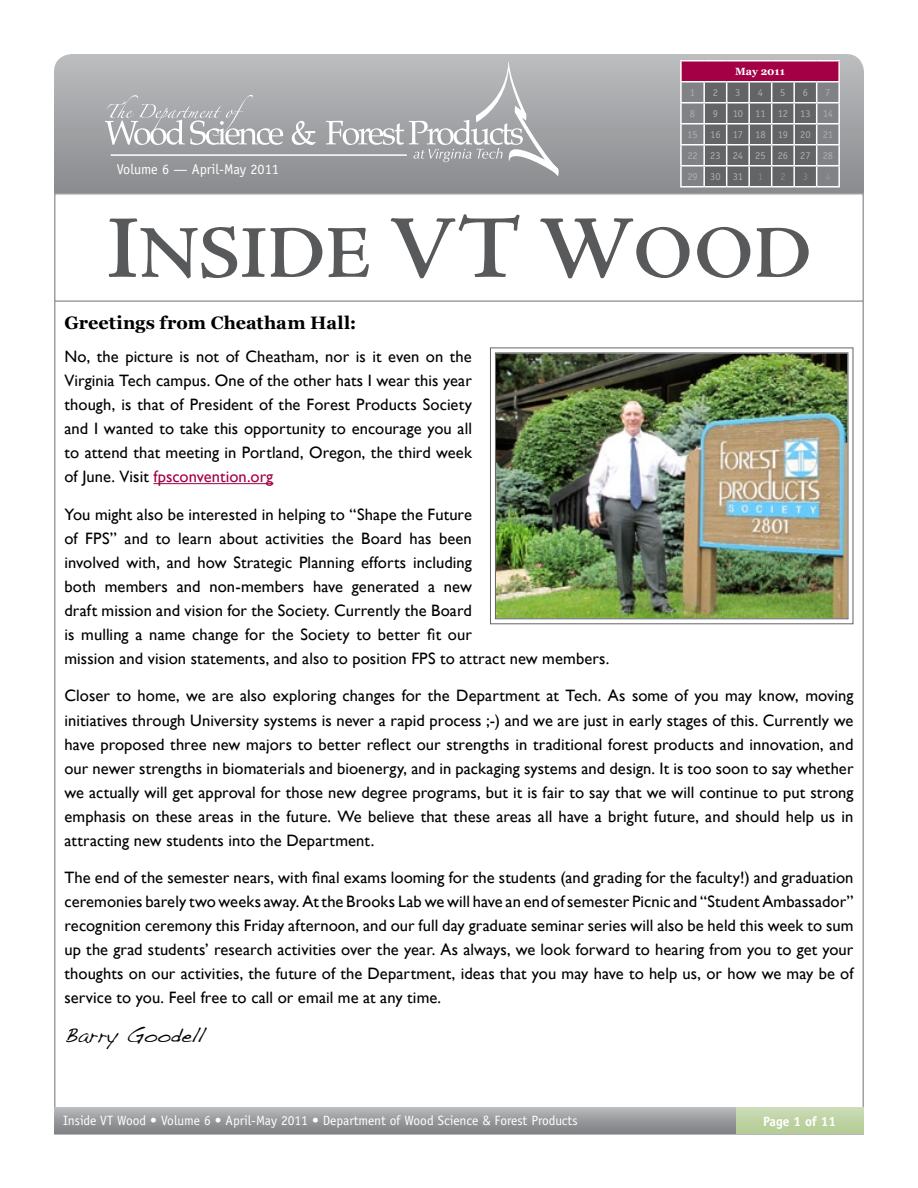
<style>
.page{position:relative;width:918px;height:1188px;background:#fff}
.page>*{position:absolute;margin:0;border:0;box-sizing:border-box;transform-origin:0 0}
.t1{font:600 75px "Adobe Jenson Pro";color:#58595b}
.t2{font:21px "Handwriting Dakota";letter-spacing:.02em;color:#000}
.t3{font:700 18px "Georgia";letter-spacing:.005em;color:#000}
.t4{font:16.5px/24px "Gill Sans";letter-spacing:.005em;color:#000;text-align:justify}
.t5{font:14.25px "Officina Sans";color:#fff}
.t6{font:13.5px "Officina Sans";color:#fff}
.t7{font:700 13.5px "Officina Sans";color:#fff}
.t8{font:10.5px/21px "Officina Sans";color:#acaeb1;text-align:justify}
.t9{font:700 10.5px "Georgia";color:#fff}
.t10{font:10.5px "Officina Sans";color:#87898c}
.s1{font-size:90px}
.s2{color:#a30046}
</style>
<div class="page">
<hr style="left:154px;top:483px;width:119px;height:1px;background:#a30046">
<img style="left:490px;top:347px;width:364px;height:278px">
<div style="left:495px;top:352px;width:354px;height:267px;border:1px solid #636466"></div>
<svg style="left:736px;top:1107px;width:128px;height:27px;background:#bfd3a4"></svg>
<svg style="left:54px;top:1107px;width:682px;height:27px;background:#999b9e"></svg>
<svg style="left:54px;top:54px;width:810px;height:139px;background:#a1a3a5"></svg>
<svg style="left:105px;top:95px;width:178px;height:50px;background:#b3b5b7"></svg>
<svg style="left:292px;top:121px;width:24px;height:24px"></svg>
<svg style="left:326px;top:62px;width:232px;height:114px;background:#acaeb0"></svg>
<hr style="left:111px;top:154px;width:296px;height:2px;background:#fff">
<div style="left:54px;top:193px;width:810px;height:109px;border:2px solid #9d9fa2"></div>
<hr style="left:680px;top:60px;width:24px;height:2px;background:#fff">
<hr style="left:704px;top:60px;width:23px;height:2px;background:#fff">
<hr style="left:727px;top:60px;width:22px;height:2px;background:#fff">
<hr style="left:749px;top:60px;width:23px;height:2px;background:#fff">
<hr style="left:772px;top:60px;width:22px;height:2px;background:#fff">
<hr style="left:794px;top:60px;width:23px;height:2px;background:#fff">
<hr style="left:817px;top:60px;width:23px;height:2px;background:#fff">
<hr style="left:680px;top:186px;width:24px;height:2px;background:#fff">
<hr style="left:704px;top:186px;width:23px;height:2px;background:#fff">
<hr style="left:727px;top:186px;width:22px;height:2px;background:#fff">
<hr style="left:749px;top:186px;width:23px;height:2px;background:#fff">
<hr style="left:772px;top:186px;width:22px;height:2px;background:#fff">
<hr style="left:794px;top:186px;width:23px;height:2px;background:#fff">
<hr style="left:817px;top:186px;width:23px;height:2px;background:#fff">
<svg style="left:680px;top:62px;width:160px;height:125px;background:#856d7a"></svg>
<hr style="left:704px;top:144px;width:23px;height:2px;background:#fff">
<hr style="left:727px;top:144px;width:22px;height:2px;background:#fff">
<hr style="left:749px;top:144px;width:23px;height:2px;background:#fff">
<hr style="left:772px;top:144px;width:22px;height:2px;background:#fff">
<hr style="left:794px;top:144px;width:23px;height:2px;background:#fff">
<hr style="left:704px;top:102px;width:23px;height:2px;background:#fff">
<hr style="left:727px;top:102px;width:22px;height:2px;background:#fff">
<hr style="left:749px;top:102px;width:23px;height:2px;background:#fff">
<hr style="left:772px;top:102px;width:22px;height:2px;background:#fff">
<hr style="left:794px;top:102px;width:23px;height:2px;background:#fff">
<p class="t9" style="left:735px;top:65px;width:51px">May 2011</p>
<p class="t8" style="left:690px;top:82px;width:7px">1</p>
<p class="t8" style="left:713px;top:82px;width:7px">2</p>
<p class="t8" style="left:735px;top:82px;width:7px">3</p>
<p class="t8" style="left:758px;top:82px;width:7px">4</p>
<p class="t8" style="left:780px;top:82px;width:7px">5</p>
<p class="t8" style="left:803px;top:82px;width:7px">6</p>
<p class="t8" style="left:825px;top:82px;width:7px">7</p>
<p class="t8" style="left:690px;top:103px;width:7px">8</p>
<p class="t8" style="left:713px;top:103px;width:7px">9</p>
<p class="t8" style="left:687px;top:103px;width:147px;text-indent:45px">10 11 12 13 14<br>15 16 17 18 19 20 21<br>22 23 24 25 26 27 28<br>29 30 31</p>
<p class="t5" style="left:117px;top:161px;width:164px">Volume 6 — April-May 2011</p>
<h1 class="t1" style="left:106px;top:211px;width:707px"><span class="s1">I</span>NSIDE <span class="s1">VT W</span>OOD</h1>
<p class="t10" style="left:758px;top:170px;width:7px">1</p>
<p class="t10" style="left:780px;top:170px;width:7px">2</p>
<p class="t10" style="left:803px;top:170px;width:7px">3</p>
<p class="t3" style="left:64px;top:312px;width:293px">Greetings from Cheatham Hall:</p>
<p class="t4" style="left:64px;top:345px;width:409px">No, the picture is not of Cheatham, nor is it even on the Virginia Tech campus. One of the other hats I wear this year though, is that of President of the Forest Products Society and I wanted to take this opportunity to encourage you all to attend that meeting in Portland, Oregon, the third week of June. Visit <span class="s2">fpsconvention.org</span></p>
<p class="t4" style="left:64px;top:502px;width:546px;text-align:left">You might also be interested in helping to “Shape the Future<br>of FPS” and to learn about activities the Board has been<br>involved with, and how Strategic Planning efforts including<br>both members and non-members have generated a new<br>draft mission and vision for the Society. Currently the Board<br>is mulling a name change for the Society to better fit our<br>mission and vision statements, and also to position FPS to attract new members.</p>
<p class="t4" style="left:64px;top:684px;width:791px">Closer to home, we are also exploring changes for the Department at Tech. As some of you may know, moving initiatives through University systems is never a rapid process ;-) and we are just in early stages of this. Currently we have proposed three new majors to better reflect our strengths in traditional forest products and innovation, and our newer strengths in biomaterials and bioenergy, and in packaging systems and design. It is too soon to say whether we actually will get approval for those new degree programs, but it is fair to say that we will continue to put strong emphasis on these areas in the future. We believe that these areas all have a bright future, and should help us in attracting new students into the Department.</p>
<p class="t4" style="left:64px;top:865px;width:790px">The end of the semester nears, with final exams looming for the students (and grading for the faculty!) and graduation ceremonies barely two weeks away. At the Brooks Lab we will have an end of semester Picnic and “Student Ambassador” recognition ceremony this Friday afternoon, and our full day graduate seminar series will also be held this week to sum up the grad students’ research activities over the year. As always, we look forward to hearing from you to get your thoughts on our activities, the future of the Department, ideas that you may have to help us, or how we may be of service to you. Feel free to call or email me at any time.</p>
<p class="t2" style="left:64px;top:1022px;width:142px">Barry Goodell</p>
<p class="t6" style="left:63px;top:1113px;width:516px">Inside VT Wood • Volume 6 • April-May 2011 • Department of Wood Science &amp; Forest Products</p>
<p class="t7" style="left:763px;top:1113px;width:74px">Page 1 of 11</p>
</div>
